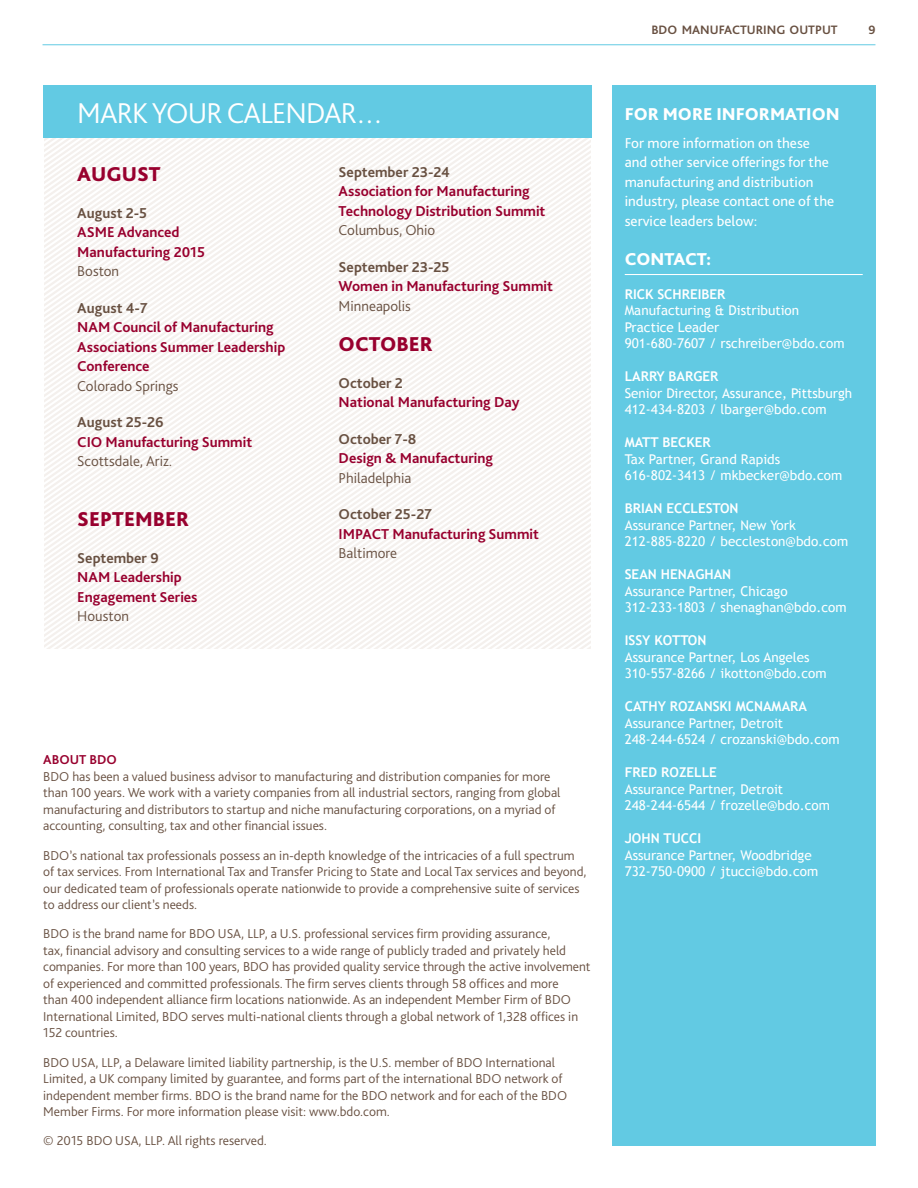
<style>
.page{position:relative;width:918px;height:1188px;background:#fff}
.page>*{position:absolute;margin:0;border:0;box-sizing:border-box;transform-origin:0 0}
.t1{font:300 30px "Bliss Pro";letter-spacing:-.03em;color:#fff}
.t2{font:800 21px "Bliss Pro";color:#98002e}
.t3{font:800 18px "Bliss Pro";color:#fff}
.t4{font:700 15px/19.5px "Bliss Pro";color:#98002e}
.t5{font:15px/19.5px "Bliss Pro";color:#fff}
.t6{font:700 15px "Bliss Pro";color:#685041}
.t7{font:300 15px "Bliss Pro";color:#685041}
.t8{font:300 13.5px/16.5px "Bliss Pro";color:#685041}
.t9{font:13.5px/16.5px "Trebuchet MS";color:#fff}
.t10{font:700 13.5px "Trebuchet MS";color:#fff}
.t11{font:700 13.5px "Bliss Pro";color:#98002e}
.t12{font:700 12.75px "Bliss Pro";color:#685041}
</style>
<div class="page">
<hr style="left:43px;top:44px;width:832px;height:1px;background:#62cae3">
<div style="left:612px;top:85px;width:263px;height:1060px;background:#62cae3"></div>
<hr style="left:625px;top:274px;width:238px;height:1px;background:#fff">
<svg style="left:44px;top:138px;width:547px;height:108px"></svg>
<svg style="left:44px;top:246px;width:547px;height:403px"></svg>
<div style="left:43px;top:85px;width:548px;height:52px;background:#62cae3"></div>
<h1 class="t1" style="left:77px;top:94px;width:307px">MARK YOUR CALENDAR…</h1>
<h2 class="t2" style="left:77px;top:161px;width:85px">AUGUST</h2>
<p class="t6" style="left:77px;top:203px;width:71px">August 2-5</p>
<p class="t4" style="left:77px;top:222px;width:129px">ASME Advanced<br>Manufacturing 2015</p>
<p class="t7" style="left:77px;top:262px;width:43px">Boston</p>
<p class="t6" style="left:77px;top:298px;width:72px">August 4-7</p>
<p class="t4" style="left:77px;top:317px;width:209px">NAM Council of Manufacturing<br>Associations Summer Leadership<br>Conference</p>
<p class="t7" style="left:77px;top:376px;width:103px">Colorado Springs</p>
<p class="t6" style="left:77px;top:413px;width:88px">August 25-26</p>
<p class="t4" style="left:77px;top:432px;width:176px">CIO Manufacturing Summit</p>
<p class="t7" style="left:77px;top:452px;width:96px">Scottsdale, Ariz.</p>
<h2 class="t2" style="left:77px;top:506px;width:113px">SEPTEMBER</h2>
<p class="t6" style="left:77px;top:549px;width:83px">September 9</p>
<p class="t4" style="left:77px;top:567px;width:122px">NAM Leadership<br>Engagement Series</p>
<p class="t7" style="left:77px;top:607px;width:53px">Houston</p>
<p class="t6" style="left:339px;top:162px;width:113px">September 23-24</p>
<p class="t4" style="left:339px;top:181px;width:208px">Association for Manufacturing<br>Technology Distribution Summit</p>
<p class="t7" style="left:339px;top:221px;width:98px">Columbus, Ohio</p>
<p class="t6" style="left:339px;top:257px;width:112px">September 23-25</p>
<p class="t4" style="left:339px;top:276px;width:216px">Women in Manufacturing Summit</p>
<p class="t7" style="left:339px;top:296px;width:74px">Minneapolis</p>
<h2 class="t2" style="left:339px;top:331px;width:96px">OCTOBER</h2>
<p class="t6" style="left:339px;top:373px;width:66px">October 2</p>
<p class="t4" style="left:339px;top:392px;width:183px">National Manufacturing Day</p>
<p class="t6" style="left:339px;top:430px;width:79px">October 7-8</p>
<p class="t4" style="left:339px;top:448px;width:156px">Design &amp; Manufacturing</p>
<p class="t7" style="left:339px;top:469px;width:74px">Philadelphia</p>
<p class="t6" style="left:339px;top:505px;width:95px">October 25-27</p>
<p class="t4" style="left:339px;top:524px;width:202px">IMPACT Manufacturing Summit</p>
<p class="t7" style="left:339px;top:544px;width:60px">Baltimore</p>
<p class="t11" style="left:43px;top:752px;width:75px">ABOUT BDO</p>
<p class="t8" style="left:43px;top:768px;width:519px">BDO has been a valued business advisor to manufacturing and distribution companies for more than 100 years. We work with a variety companies from all industrial sectors, ranging from global manufacturing and distributors to startup and niche manufacturing corporations, on a myriad of accounting, consulting, tax and other financial issues.</p>
<p class="t8" style="left:43px;top:847px;width:545px">BDO’s national tax professionals possess an in-depth knowledge of the intricacies of a full spectrum of tax services. From International Tax and Transfer Pricing to State and Local Tax services and beyond, our dedicated team of professionals operate nationwide to provide a comprehensive suite of services to address our client’s needs.</p>
<p class="t8" style="left:43px;top:925px;width:549px">BDO is the brand name for BDO USA, LLP, a U.S. professional services firm providing assurance,<br>tax, financial advisory and consulting services to a wide range of publicly traded and privately held companies. For more than 100 years, BDO has provided quality service through the active involvement of experienced and committed professionals. The firm serves clients through 58 offices and more<br>than 400 independent alliance firm locations nationwide. As an independent Member Firm of BDO International Limited, BDO serves multi-national clients through a global network of 1,328 offices in 152 countries.</p>
<p class="t8" style="left:43px;top:1054px;width:525px">BDO USA, LLP, a Delaware limited liability partnership, is the U.S. member of BDO International Limited, a UK company limited by guarantee, and forms part of the international BDO network of independent member firms. BDO is the brand name for the BDO network and for each of the BDO Member Firms. For more information please visit: www.bdo.com.</p>
<p class="t8" style="left:43px;top:1132px;width:225px">© 2015 BDO USA, LLP. All rights reserved.</p>
<p class="t12" style="left:651px;top:22px;width:188px">BDO MANUFACTURING OUTPUT</p>
<p class="t12" style="left:868px;top:22px;width:9px">9</p>
<h3 class="t3" style="left:625px;top:103px;width:216px">FOR MORE INFORMATION</h3>
<p class="t5" style="left:625px;top:133px;width:211px">For more information on these and other service offerings for the manufacturing and distribution industry, please contact one of the service leaders below:</p>
<h3 class="t3" style="left:625px;top:248px;width:88px">CONTACT:</h3>
<p class="t10" style="left:625px;top:286px;width:102px">RICK SCHREIBER</p>
<p class="t9" style="left:625px;top:303px;width:221px">Manufacturing &amp; Distribution<br>Practice Leader<br>901-680-7607 / rschreiber@bdo.com</p>
<p class="t10" style="left:625px;top:368px;width:95px">LARRY BARGER</p>
<p class="t9" style="left:625px;top:385px;width:229px">Senior Director, Assurance, Pittsburgh<br>412-434-8203 / lbarger@bdo.com</p>
<p class="t10" style="left:625px;top:434px;width:87px">MATT BECKER</p>
<p class="t9" style="left:625px;top:451px;width:219px">Tax Partner, Grand Rapids<br>616-802-3413 / mkbecker@bdo.com</p>
<p class="t10" style="left:625px;top:500px;width:115px">BRIAN ECCLESTON</p>
<p class="t9" style="left:625px;top:517px;width:225px">Assurance Partner, New York<br>212-885-8220 / beccleston@bdo.com</p>
<p class="t10" style="left:625px;top:566px;width:108px">SEAN HENAGHAN</p>
<p class="t9" style="left:625px;top:583px;width:223px">Assurance Partner, Chicago<br>312-233-1803 / shenaghan@bdo.com</p>
<p class="t10" style="left:625px;top:632px;width:83px">ISSY KOTTON</p>
<p class="t9" style="left:625px;top:649px;width:203px">Assurance Partner, Los Angeles<br>310-557-8266 / ikotton@bdo.com</p>
<p class="t10" style="left:625px;top:698px;width:184px">CATHY ROZANSKI MCNAMARA</p>
<p class="t9" style="left:625px;top:715px;width:216px">Assurance Partner, Detroit<br>248-244-6524 / crozanski@bdo.com</p>
<p class="t10" style="left:625px;top:764px;width:94px">FRED ROZELLE</p>
<p class="t9" style="left:625px;top:781px;width:207px">Assurance Partner, Detroit<br>248-244-6544 / frozelle@bdo.com</p>
<p class="t10" style="left:625px;top:830px;width:78px">JOHN TUCCI</p>
<p class="t9" style="left:625px;top:847px;width:195px">Assurance Partner, Woodbridge<br>732-750-0900 / jtucci@bdo.com</p>
</div>
